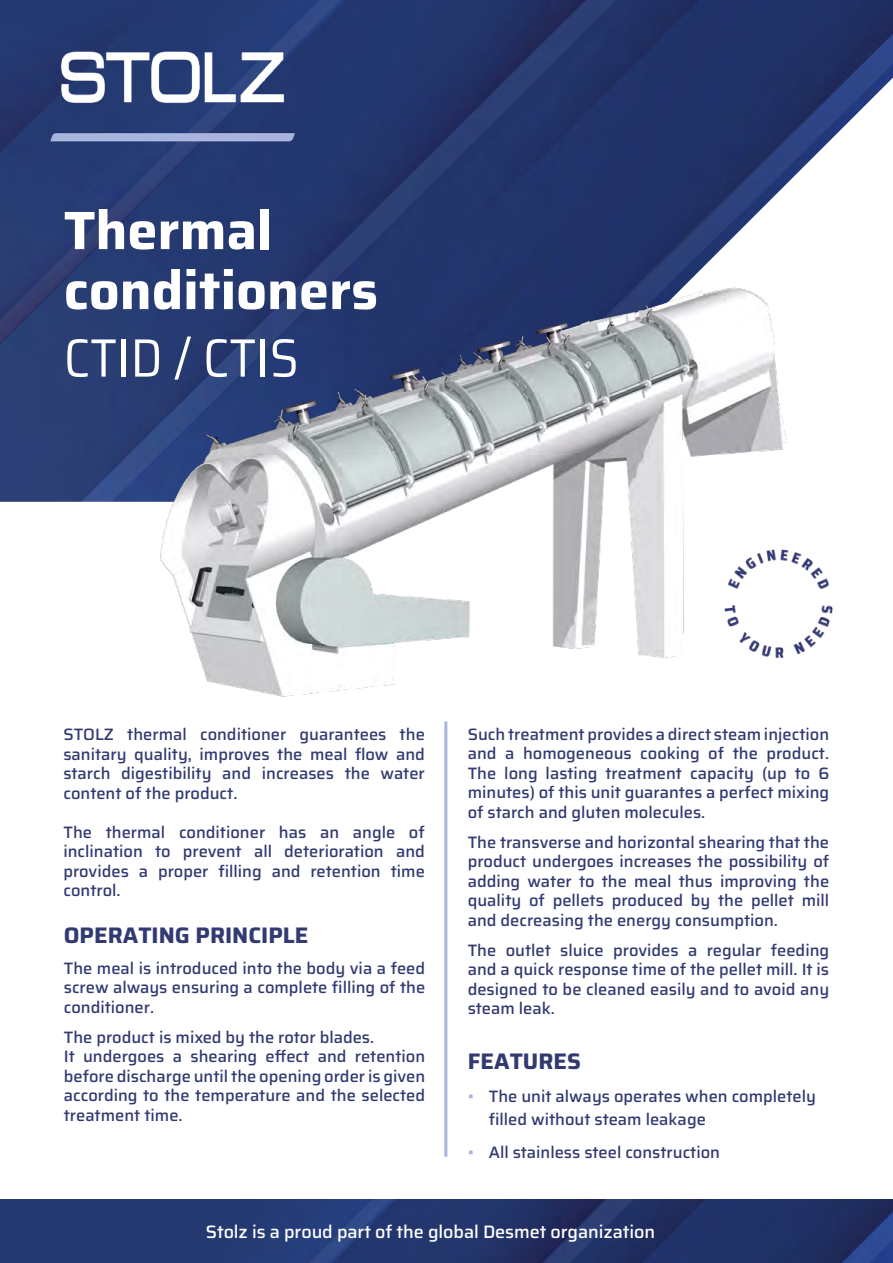
<style>
.page{position:relative;width:893px;height:1263px;background:#fff}
.page>*{position:absolute;margin:0;border:0;box-sizing:border-box;transform-origin:0 0}
.t1{font:700 54px/60px "Saira";color:#fff}
.t2{font:semi-condensed 54px "Saira";color:#fff}
.t3{font:700 22.5px "Saira";color:#313a71}
.t4{font:500 18px "Saira";letter-spacing:-.005em;color:#fff}
.t5{font:500 16.5px/19.5px "Saira";color:#313a71;text-align:justify}
.s1{color:#a9b4de}
</style>
<div class="page">
<img style="left:0;top:1199px;width:893px;height:64px">
<img style="left:0;top:0;width:893px;height:502px">
<img style="left:0;top:0;width:358px;height:207px">
<img style="left:150px;top:264px;width:651px;height:488px">
<img style="left:689px;top:513px;width:144px;height:180px">
<hr style="left:444px;top:721px;width:3px;height:436px;background:#a9b4de">
<h1 class="t1" style="left:64px;top:198px;width:316px">Thermal conditioners</h1>
<h1 class="t2" style="left:64px;top:314px;width:236px">CTID / CTIS</h1>
<p class="t5" style="left:63px;top:724px;width:363px">STOLZ thermal conditioner guarantees the sanitary quality, improves the meal flow and starch digestibility and increases the water content of the product.</p>
<p class="t5" style="left:63px;top:822px;width:363px">The thermal conditioner has an angle of inclination to prevent all deterioration and provides a proper filling and retention time control.</p>
<h2 class="t3" style="left:64px;top:917px;width:246px">OPERATING PRINCIPLE</h2>
<p class="t5" style="left:64px;top:957px;width:363px">The meal is introduced into the body via a feed screw always ensuring a complete filling of the conditioner.</p>
<p class="t5" style="left:64px;top:1026px;width:363px;text-align:left">The product is mixed by the rotor blades.<br>It undergoes a shearing effect and retention before discharge until the opening order is given according to the temperature and the selected treatment time.</p>
<p class="t5" style="left:468px;top:723px;width:363px">Such treatment provides a direct steam injection and a homogeneous cooking of the product.<br>The long lasting treatment capacity (up to 6 minutes) of this unit guarantes a perfect mixing of starch and gluten molecules.</p>
<p class="t5" style="left:468px;top:831px;width:363px">The transverse and horizontal shearing that the product undergoes increases the possibility of adding water to the meal thus improving the quality of pellets produced by the pellet mill and decreasing the energy consumption.</p>
<p class="t5" style="left:468px;top:940px;width:363px">The outlet sluice provides a regular feeding and a quick response time of the pellet mill. It is designed to be cleaned easily and to avoid any steam leak.</p>
<h2 class="t3" style="left:468px;top:1043px;width:115px">FEATURES</h2>
<p class="t5" style="left:489px;top:1085px;width:329px;line-height:22.5px;text-indent:-21px"><span class="s1">•</span> The unit always operates when completely filled without steam leakage</p>
<p class="t5" style="left:468px;top:1142px;width:254px"><span class="s1">•</span> All stainless steel construction</p>
<p class="t4" style="left:206px;top:1217px;width:451px">Stolz is a proud part of the global Desmet organization</p>
</div>
